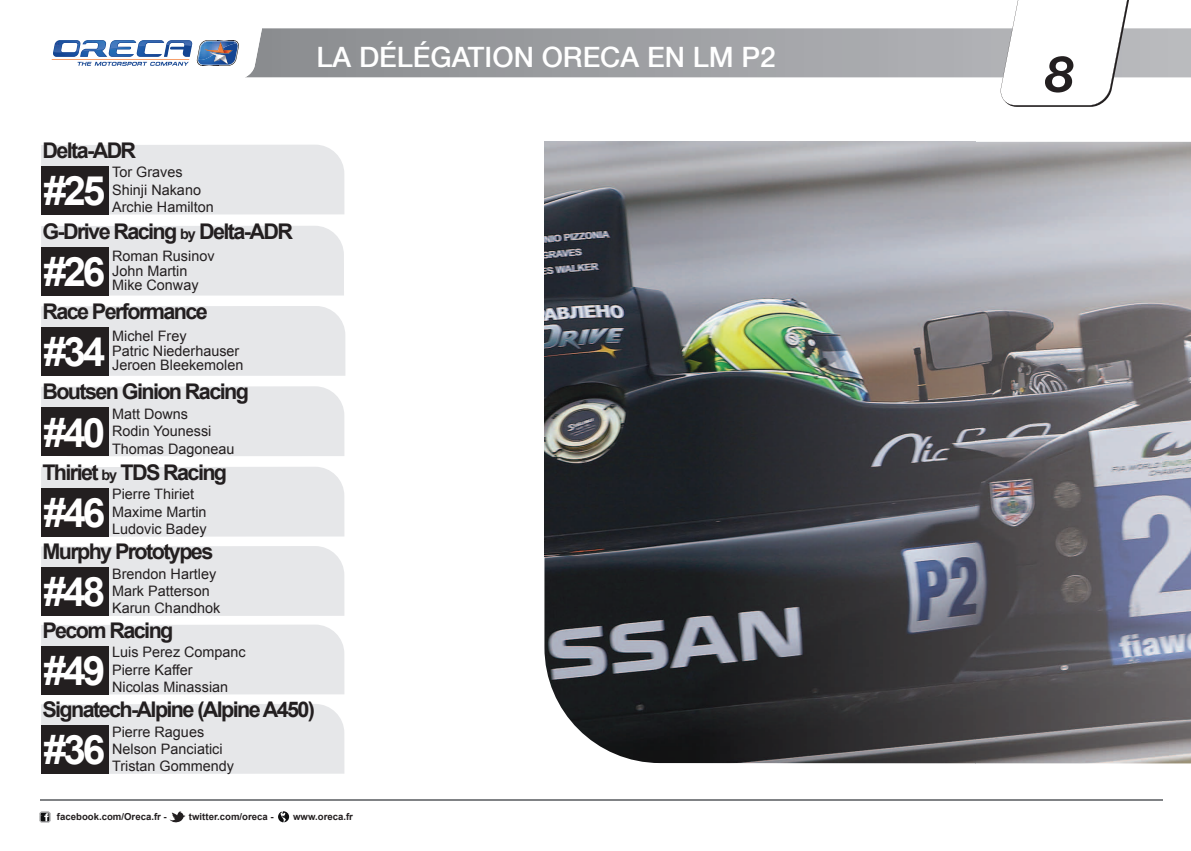
<style>
.page{position:relative;width:1191px;height:851px;background:#fff}
.page>*{position:absolute;margin:0;border:0;box-sizing:border-box;transform-origin:0 0}
.t1{font:italic 700 50px "Helvetica Neue";color:#231f20}
.t2{font:700 40.4px "Arial";letter-spacing:-.075em;color:#fff}
.t3{font:500 28px "Helvetica Neue";color:#fff}
.t4{font:700 21.6px "Arial";letter-spacing:-.075em;color:#231f20}
.t5{font:14.4px/17.2px "Arial";color:#231f20}
.t6{font:700 9.6px "Arial";color:#231f20}
.s1{font-size:14.4px}
</style>
<div class="page">
<img style="left:544px;top:142px;width:647px;height:621px">
<svg style="left:262px;top:28px;width:929px;height:49px;background:#a0a1a4"></svg>
<div style="left:41px;top:145px;width:303px;height:69px;background:#e6e7e9"></div>
<div style="left:41px;top:166px;width:67px;height:48px;background:#231f20"></div>
<div style="left:41px;top:226px;width:303px;height:69px;background:#e6e7e9"></div>
<div style="left:41px;top:247px;width:67px;height:48px;background:#231f20"></div>
<div style="left:41px;top:306px;width:304px;height:70px;background:#e6e7e9"></div>
<div style="left:41px;top:327px;width:67px;height:49px;background:#231f20"></div>
<div style="left:41px;top:386px;width:303px;height:70px;background:#e6e7e9"></div>
<div style="left:41px;top:407px;width:67px;height:49px;background:#231f20"></div>
<div style="left:41px;top:467px;width:303px;height:69px;background:#e6e7e9"></div>
<div style="left:41px;top:488px;width:67px;height:48px;background:#231f20"></div>
<div style="left:41px;top:546px;width:303px;height:70px;background:#e6e7e9"></div>
<div style="left:41px;top:567px;width:67px;height:49px;background:#231f20"></div>
<div style="left:41px;top:624px;width:303px;height:70px;background:#e6e7e9"></div>
<div style="left:41px;top:645px;width:67px;height:49px;background:#231f20"></div>
<div style="left:41px;top:704px;width:303px;height:69px;background:#e6e7e9"></div>
<div style="left:41px;top:725px;width:67px;height:48px;background:#231f20"></div>
<svg style="left:999px;top:0;width:135px;height:107px"></svg>
<svg style="left:51px;top:30px;width:211px;height:48px"></svg>
<img style="left:138px;top:41px;width:25px;height:5px">
<img style="left:110px;top:41px;width:25px;height:8px">
<img style="left:167px;top:41px;width:25px;height:5px">
<img style="left:54px;top:41px;width:26px;height:11px">
<svg style="left:169px;top:811px;width:16px;height:12px"></svg>
<svg style="left:278px;top:811px;width:11px;height:11px"></svg>
<svg style="left:40px;top:811px;width:10px;height:11px"></svg>
<hr style="left:40px;top:799px;width:1122px;height:1px;background:#808285">
<h3 class="t3" style="left:316px;top:40px;width:461px">LA DÉLÉGATION ORECA EN LM P2</h3>
<h3 class="t4" style="left:42px;top:136px;width:95px">Delta-ADR</h3>
<p class="t5" style="left:112px;top:164px;width:103px">Tor Graves<br>Shinji Nakano<br>Archie Hamilton</p>
<h2 class="t2" style="left:44px;top:164px;width:63px">#25</h2>
<h3 class="t4" style="left:42px;top:217px;width:252px">G-Drive Racing <span class="s1">by</span> Delta-ADR</h3>
<p class="t5" style="left:112px;top:249px;width:104px;line-height:14.4px">Roman Rusinov<br>John Martin<br>Mike Conway</p>
<h2 class="t2" style="left:44px;top:245px;width:63px">#26</h2>
<h3 class="t4" style="left:42px;top:297px;width:167px">Race Performance</h3>
<p class="t5" style="left:112px;top:329px;width:133px;line-height:14.4px">Michel Frey<br>Patric Niederhauser<br>Jeroen Bleekemolen</p>
<h2 class="t2" style="left:44px;top:325px;width:63px">#34</h2>
<h3 class="t4" style="left:42px;top:377px;width:208px">Boutsen Ginion Racing</h3>
<p class="t5" style="left:112px;top:405px;width:124px">Matt Downs<br>Rodin Younessi<br>Thomas Dagoneau</p>
<h2 class="t2" style="left:44px;top:406px;width:63px">#40</h2>
<h3 class="t4" style="left:42px;top:458px;width:186px">Thiriet <span class="s1">by</span> TDS Racing</h3>
<p class="t5" style="left:112px;top:486px;width:96px">Pierre Thiriet<br>Maxime Martin<br>Ludovic Badey</p>
<h2 class="t2" style="left:44px;top:565px;width:63px">#48</h2>
<h2 class="t2" style="left:44px;top:486px;width:63px">#46</h2>
<h3 class="t4" style="left:42px;top:537px;width:172px">Murphy Prototypes</h3>
<p class="t5" style="left:112px;top:565px;width:110px">Brendon Hartley<br>Mark Patterson<br>Karun Chandhok</p>
<h3 class="t4" style="left:42px;top:615px;width:133px">Pecom Racing</h3>
<p class="t5" style="left:112px;top:643px;width:135px">Luis Perez Companc<br>Pierre Kaffer<br>Nicolas Minassian</p>
<h2 class="t2" style="left:44px;top:644px;width:63px">#49</h2>
<h3 class="t4" style="left:42px;top:695px;width:274px">Signatech-Alpine (Alpine A450)</h3>
<p class="t5" style="left:112px;top:723px;width:123px">Pierre Ragues<br>Nelson Panciatici<br>Tristan Gommendy</p>
<h2 class="t2" style="left:44px;top:723px;width:63px">#36</h2>
<p class="t6" style="left:57px;top:810px;width:111px">facebook.com/Oreca.fr -</p>
<p class="t6" style="left:189px;top:810px;width:86px">twitter.com/oreca -</p>
<p class="t6" style="left:293px;top:810px;width:61px">www.oreca.fr</p>
<h1 class="t1" style="left:1046px;top:43px;width:29px">8</h1>
</div>
